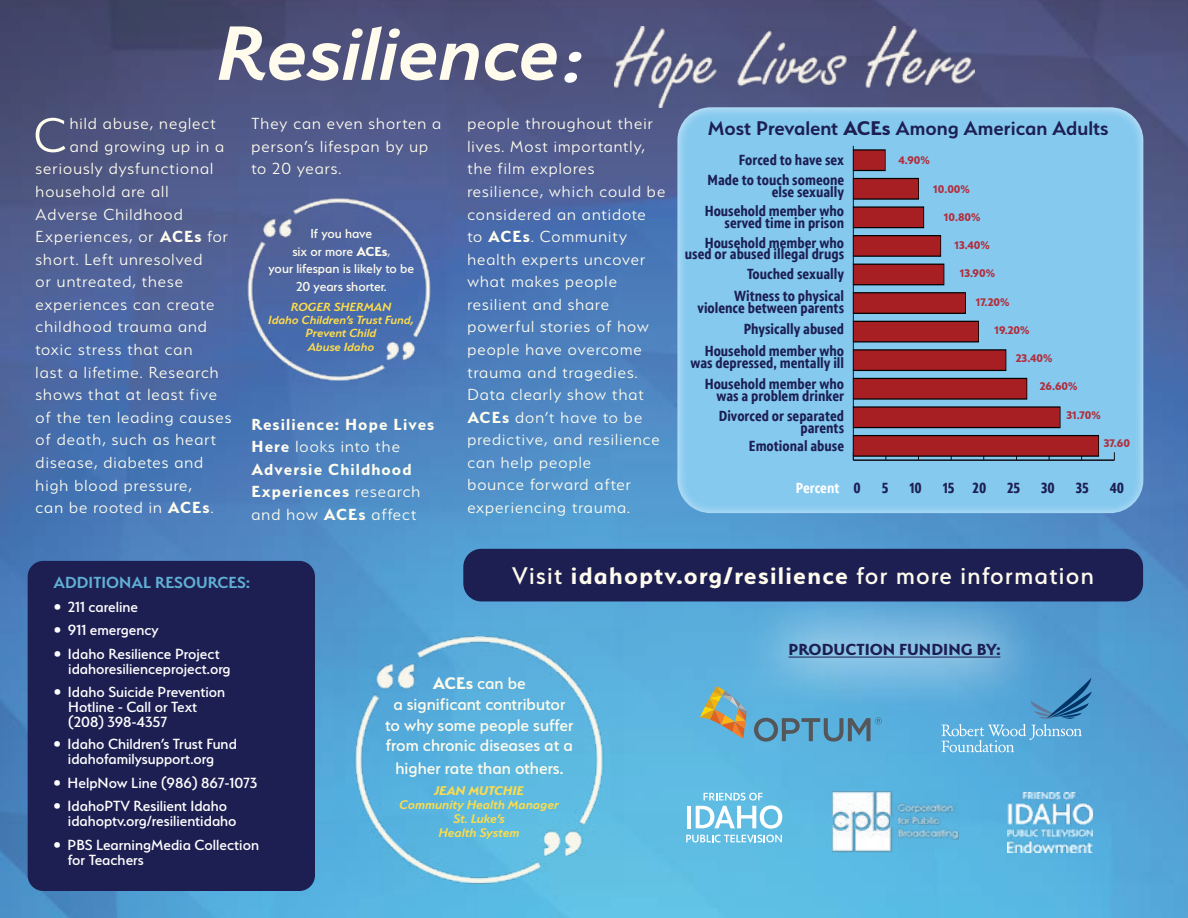
<style>
.page{position:relative;width:1188px;height:918px;background:#fff}
.page>*{position:absolute;margin:0;border:0;box-sizing:border-box;transform-origin:0 0}
.t1{font:italic 700 72px "Serenity";color:#fff}
.t2{font:300 54.45px "Serenity";color:#fffdee}
.t3{font:500 27px "Serenity";letter-spacing:.05em;color:#fffced}
.t4{font:600 22.2px "Serenity";color:#1d1f53}
.t5{font:500 18.9px/20.5px "Serenity";color:#fffced;text-align:center}
.t6{font:300 18px/22.5px "Serenity";letter-spacing:.06em;color:#fffdee}
.t7{font:700 18px/22.5px "Serenity";letter-spacing:.06em;color:#fffdee}
.t8{font:700 18px "Serenity";color:#1d1f53}
.t9{font:600 18px "Serenity";color:#61b0d5}
.t10{font:500 16.5px/15px "Serenity";color:#fff}
.t11{font:700 14.85px/19.6px "PBS Sans Condensed";color:#1d1f53;text-align:right}
.t12{font:700 14.85px "PBS Sans Condensed";color:#fff}
.t13{font:500 14.55px/17.5px "Serenity";color:#fffced;text-align:center}
.t14{font:italic 600 14.1px/14.1px "Serenity";color:#ffdd4c;text-align:center}
.t15{font:italic 700 14.1px "Serenity";color:#ffdd4c}
.t16{font:italic 600 13.2px/13.2px "Serenity";color:#ffdd4c;text-align:center}
.t17{font:700 11.1px "PBS Sans";color:#b12d3b}
.s1{font-weight:700}
.s2{font-weight:300}
.s3{color:#1d1f53}
</style>
<div class="page">
<img style="left:0;top:0;width:1188px;height:918px">
<div style="left:735px;top:586px;width:318px;height:128px;background:#fff;opacity:.75"></div>
<hr style="left:789px;top:657px;width:211px;height:1px;background:#1d1f53">
<img style="left:233px;top:194px;width:212px;height:192px">
<svg style="left:700px;top:686px;width:47px;height:53px;background:#8fa89c"></svg>
<svg style="left:754px;top:717px;width:128px;height:25px;background:#5892b0"></svg>
<img style="left:832px;top:791px;width:128px;height:61px">
<img style="left:1008px;top:793px;width:84px;height:59px">
<img style="left:615px;top:26px;width:360px;height:81px">
<svg style="left:219px;top:26px;width:338px;height:55px;background:#9191a6"></svg>
<div style="left:28px;top:561px;width:287px;height:330px;background:#1d1f53;border-radius:16px"></div>
<svg style="left:942px;top:678px;width:150px;height:74px;background:#5ba6d5"></svg>
<hr style="left:687px;top:806px;width:4px;height:22px;background:#fff">
<svg style="left:686px;top:835px;width:96px;height:7px"></svg>
<svg style="left:696px;top:793px;width:86px;height:36px"></svg>
<div style="left:664px;top:98px;width:492px;height:415px;background:#fff;opacity:.75"></div>
<img style="left:334px;top:630px;width:290px;height:261px">
<div style="left:463px;top:549px;width:680px;height:52px;background:#1d1f53;border-radius:18px"></div>
<h2 class="t2" style="left:33px;top:107px;width:34px">C</h2>
<p class="t6" style="left:70px;top:112px;width:148px">hild abuse, neglect</p>
<p class="t6" style="left:70px;top:135px;width:156px">and growing up in a</p>
<p class="t6" style="left:36px;top:158px;width:179px">seriously dysfunctional</p>
<p class="t6" style="left:36px;top:180px;width:134px">household are all</p>
<p class="t6" style="left:36px;top:203px;width:149px">Adverse Childhood</p>
<p class="t6" style="left:36px;top:225px;width:194px">Experiences, or <span class="s1">ACEs</span> for</p>
<p class="t6" style="left:36px;top:248px;width:168px">short. Left unresolved</p>
<p class="t6" style="left:36px;top:270px;width:149px">or untreated, these</p>
<p class="t6" style="left:36px;top:293px;width:180px">experiences can create</p>
<p class="t6" style="left:36px;top:316px;width:173px">childhood trauma and</p>
<p class="t6" style="left:36px;top:338px;width:158px">toxic stress that can</p>
<p class="t6" style="left:36px;top:361px;width:185px">last a lifetime. Research</p>
<p class="t6" style="left:36px;top:383px;width:183px">shows that at least five</p>
<p class="t6" style="left:36px;top:406px;width:197px">of the ten leading causes</p>
<p class="t6" style="left:36px;top:428px;width:182px">of death, such as heart</p>
<p class="t6" style="left:36px;top:451px;width:169px">disease, diabetes and</p>
<p class="t6" style="left:36px;top:474px;width:158px">high blood pressure,</p>
<p class="t6" style="left:36px;top:496px;width:179px">can be rooted in <span class="s1">ACEs</span>.</p>
<p class="t6" style="left:252px;top:112px;width:191px">They can even shorten a person’s lifespan by up to 20 years.</p>
<p class="t13" style="left:268px;top:225px;width:147px">If you have<br>six or more <span class="s1">ACEs</span><span class="s2">,<br></span>your lifespan is likely to be<br>20 years shorter.</p>
<p class="t16" style="left:269px;top:300px;width:147px">ROGER SHERMAN<br>Idaho Children’s Trust Fund,<br>Prevent Child<br>Abuse Idaho</p>
<p class="t7" style="left:252px;top:412px;width:184px">Resilience: Hope Lives<br>Here <span class="s2">looks into the<br></span>Adversie Childhood<br>Experiences <span class="s2">research and how</span> ACEs <span class="s2">affect</span></p>
<p class="t9" style="left:54px;top:572px;width:198px">ADDITIONAL RESOURCES:</p>
<h1 class="t1" style="left:566px;top:20px;width:18px">:</h1>
<p class="t6" style="left:467px;top:112px;width:199px">people throughout their lives. Most importantly, the film explores resilience, which could be considered an antidote<br>to <span class="s1">ACEs</span>. Community health experts uncover what makes people resilient and share powerful stories of how people have overcome trauma and tragedies.<br>Data clearly show that<br><span class="s1">ACEs</span> don’t have to be predictive, and resilience can help people<br>bounce forward after experiencing trauma.</p>
<p class="t4" style="left:708px;top:116px;width:402px">Most Prevalent <span class="s1">ACEs</span> Among American Adults</p>
<p class="t11" style="left:708px;top:151px;width:138px">Forced to have sex<br>Made to touch someone</p>
<p class="t11" style="left:705px;top:182px;width:141px">else sexually<br>Household member who</p>
<p class="t11" style="left:705px;top:213px;width:141px">served time in prison<br>Household member who</p>
<p class="t11" style="left:685px;top:245px;width:161px">used or abused illegal drugs<br>Touched sexually</p>
<p class="t11" style="left:698px;top:290px;width:148px;line-height:11.7px">Witness to physical violence between parents</p>
<p class="t11" style="left:705px;top:318px;width:141px;line-height:22.4px">Physically abused<br>Household member who</p>
<p class="t11" style="left:691px;top:352px;width:155px;line-height:21px">was depressed, mentally ill<br>Household member who</p>
<p class="t11" style="left:717px;top:385px;width:129px;line-height:21px;text-align:left">was a problem drinker<br>Divorced or separated</p>
<p class="t11" style="left:749px;top:419px;width:97px;line-height:18.3px">parents<br>Emotional abuse</p>
<p class="t17" style="left:899px;top:154px;width:33px">4.90%</p>
<p class="t17" style="left:933px;top:183px;width:38px">10.00%</p>
<p class="t17" style="left:944px;top:211px;width:38px">10.80%</p>
<p class="t17" style="left:955px;top:239px;width:37px">13.40%</p>
<p class="t17" style="left:960px;top:267px;width:37px">13.90%</p>
<p class="t17" style="left:976px;top:296px;width:35px">17.20%</p>
<p class="t17" style="left:995px;top:324px;width:36px">19.20%</p>
<p class="t17" style="left:1016px;top:352px;width:38px">23.40%</p>
<p class="t17" style="left:1040px;top:380px;width:39px">26.60%</p>
<p class="t17" style="left:1067px;top:409px;width:36px">31.70%</p>
<p class="t17" style="left:1104px;top:437px;width:28px">37.60</p>
<p class="t12" style="left:796px;top:479px;width:67px">Percent <span class="s3">0</span></p>
<p class="t11" style="left:882px;top:478px;width:8px">5</p>
<p class="t11" style="left:909px;top:478px;width:14px">10</p>
<p class="t11" style="left:943px;top:478px;width:45px">15 20</p>
<p class="t11" style="left:1007px;top:478px;width:15px">25</p>
<p class="t11" style="left:1041px;top:478px;width:15px">30</p>
<p class="t11" style="left:1076px;top:478px;width:15px">35</p>
<p class="t11" style="left:1110px;top:478px;width:16px">40</p>
<h3 class="t3" style="left:512px;top:561px;width:584px">Visit <span class="s1">idahoptv.org/resilience</span> for more information</h3>
<p class="t10" style="left:54px;top:599px;width:86px">• 211 careline</p>
<p class="t10" style="left:54px;top:622px;width:106px">• 911 emergency</p>
<p class="t10" style="left:68px;top:646px;width:164px;text-indent:-14px">• Idaho Resilience Project idahoresilienceproject.org</p>
<p class="t10" style="left:68px;top:684px;width:158px;text-indent:-14px">• Idaho Suicide Prevention<br>Hotline - Call or Text (208) 398-4357</p>
<p class="t10" style="left:54px;top:736px;width:185px;text-align:center">• Idaho Children’s Trust Fund idahofamilysupport.org</p>
<p class="t10" style="left:54px;top:775px;width:205px">• HelpNow Line (986) 867-1073</p>
<p class="t10" style="left:68px;top:799px;width:170px;text-indent:-14px">• IdahoPTV Resilient Idaho idahoptv.org/resilientidaho</p>
<p class="t10" style="left:68px;top:837px;width:193px;text-indent:-14px">• PBS LearningMedia Collection for Teachers</p>
<p class="t5" style="left:385px;top:673px;width:190px"><span class="s1">ACEs</span> can be<br>a significant contributor to why some people suffer from chronic diseases at a</p>
<p class="t5" style="left:395px;top:757px;width:169px">higher rate than others.</p>
<p class="t15" style="left:435px;top:783px;width:91px">JEAN MUTCHIE</p>
<p class="t14" style="left:400px;top:797px;width:161px">Community Health Manager<br>St. Luke’s<br>Health System</p>
<p class="t8" style="left:789px;top:640px;width:213px">PRODUCTION FUNDING BY:</p>
</div>
